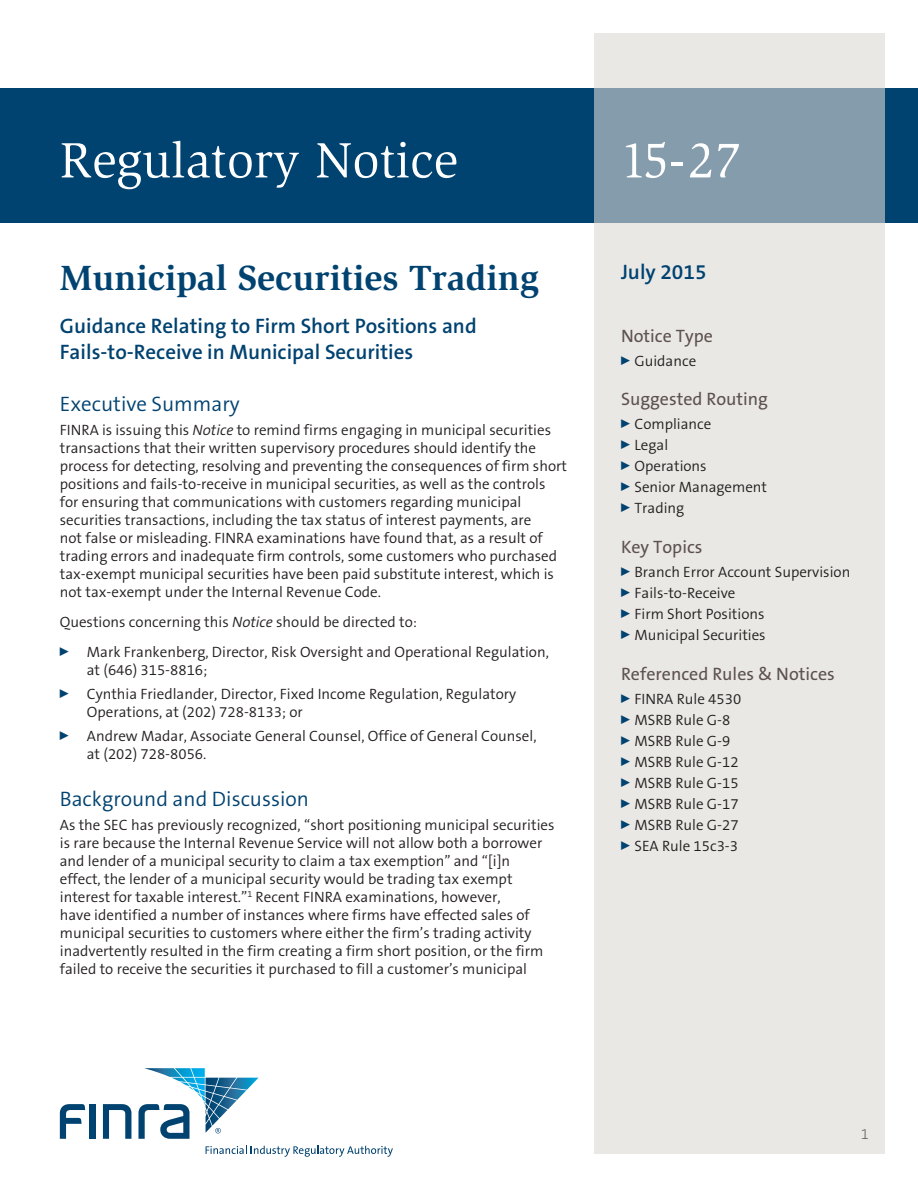
<style>
.page{position:relative;width:918px;height:1188px;background:#fff}
.page>*{position:absolute;margin:0;border:0;box-sizing:border-box;transform-origin:0 0}
.t1{font:51px "Slimbach LT";color:#fff}
.t2{font:700 36px "Slimbach LT";color:#004270}
.t3{font:600 21px/25.2px "The Sans B6";color:#004270}
.t4{font:300 21px "The Sans B4";color:#004270}
.t5{font:18px "The Sans B5 Plain";color:#5d514e}
.t6{font:300 15px/18px "The Sans B4";color:#231f20}
.t7{font:200 15px "The Sans B2";color:#5d514e}
.s1{font-style:italic}
</style>
<div class="page">
<div style="left:0;top:88px;width:918px;height:135px;background:#004270"></div>
<svg style="left:594px;top:34px;width:290px;height:1120px;background:#dddede"></svg>
<div style="left:90px;top:1104px;width:6px;height:35px;background:#004270"></div>
<svg style="left:103px;top:1104px;width:28px;height:35px"></svg>
<svg style="left:60px;top:1104px;width:25px;height:35px"></svg>
<svg style="left:206px;top:1146px;width:187px;height:11px"></svg>
<svg style="left:138px;top:1068px;width:121px;height:71px"></svg>
<h1 class="t1" style="left:60px;top:131px;width:400px">Regulatory Notice</h1>
<h1 class="t1" style="left:621px;top:131px;width:122px">15-27</h1>
<h2 class="t2" style="left:60px;top:257px;width:481px">Municipal Securities Trading</h2>
<h3 class="t3" style="left:60px;top:314px;width:418px">Guidance Relating to Firm Short Positions and<br>Fails-to-Receive in Municipal Securities</h3>
<h3 class="t4" style="left:60px;top:393px;width:181px">Executive Summary</h3>
<p class="t6" style="left:60px;top:422px;width:509px">FINRA is issuing this <span class="s1">Notice</span> to remind firms engaging in municipal securities transactions that their written supervisory procedures should identify the process for detecting, resolving and preventing the consequences of firm short positions and fails-to-receive in municipal securities, as well as the controls for ensuring that communications with customers regarding municipal securities transactions, including the tax status of interest payments, are<br>not false or misleading. FINRA examinations have found that, as a result of trading errors and inadequate firm controls, some customers who purchased tax-exempt municipal securities have been paid substitute interest, which is not tax-exempt under the Internal Revenue Code.</p>
<p class="t6" style="left:60px;top:608px;width:491px;line-height:30px">Questions concerning this <span class="s1">Notice</span> should be directed to:<br><sup>0</sup> Mark Frankenberg, Director, Risk Oversight and Operational Regulation,</p>
<p class="t6" style="left:60px;top:659px;width:458px;line-height:24px;text-indent:27px">at (646) 315-8816;<br><sup>0</sup> Cynthia Friedlander, Director, Fixed Income Regulation, Regulatory</p>
<p class="t6" style="left:60px;top:701px;width:478px;line-height:24px;text-indent:27px">Operations, at (202) 728-8133; or<br><sup>0</sup> Andrew Madar, Associate General Counsel, Office of General Counsel,</p>
<p class="t6" style="left:87px;top:746px;width:121px">at (202) 728-8056.</p>
<h3 class="t4" style="left:60px;top:787px;width:251px">Background and Discussion</h3>
<p class="t6" style="left:60px;top:816px;width:496px">As the SEC has previously recognized, “short positioning municipal securities is rare because the Internal Revenue Service will not allow both a borrower and lender of a municipal security to claim a tax exemption” and “[i]n effect, the lender of a municipal security would be trading tax exempt interest for taxable interest.”<sup>1</sup> Recent FINRA examinations, however,<br>have identified a number of instances where firms have effected sales of municipal securities to customers where either the firm’s trading activity inadvertently resulted in the firm creating a firm short position, or the firm failed to receive the securities it purchased to fill a customer’s municipal</p>
<h3 class="t3" style="left:621px;top:260px;width:87px">July 2015</h3>
<p class="t5" style="left:621px;top:326px;width:93px">Notice Type</p>
<p class="t6" style="left:621px;top:352px;width:77px"><sup>0</sup> Guidance</p>
<p class="t5" style="left:621px;top:390px;width:149px">Suggested Routing</p>
<p class="t6" style="left:621px;top:414px;width:148px;line-height:21px"><sup>0</sup> Compliance<br><sup>0</sup> Legal<br><sup>0</sup> Operations<br><sup>0</sup> Senior Management<br><sup>0</sup> Trading</p>
<p class="t5" style="left:621px;top:537px;width:83px">Key Topics</p>
<p class="t6" style="left:621px;top:562px;width:231px;line-height:21px"><sup>0</sup> Branch Error Account Supervision<br><sup>0</sup> Fails-to-Receive<br><sup>0</sup> Firm Short Positions<br><sup>0</sup> Municipal Securities</p>
<p class="t5" style="left:621px;top:664px;width:215px">Referenced Rules &amp; Notices</p>
<p class="t6" style="left:621px;top:689px;width:122px;line-height:21px"><sup>0</sup> FINRA Rule 4530<br><sup>0</sup> MSRB Rule G-8<br><sup>0</sup> MSRB Rule G-9<br><sup>0</sup> MSRB Rule G-12<br><sup>0</sup> MSRB Rule G-15<br><sup>0</sup> MSRB Rule G-17<br><sup>0</sup> MSRB Rule G-27<br><sup>0</sup> SEA Rule 15c3-3</p>
<p class="t7" style="left:861px;top:1126px;width:10px">1</p>
</div>
